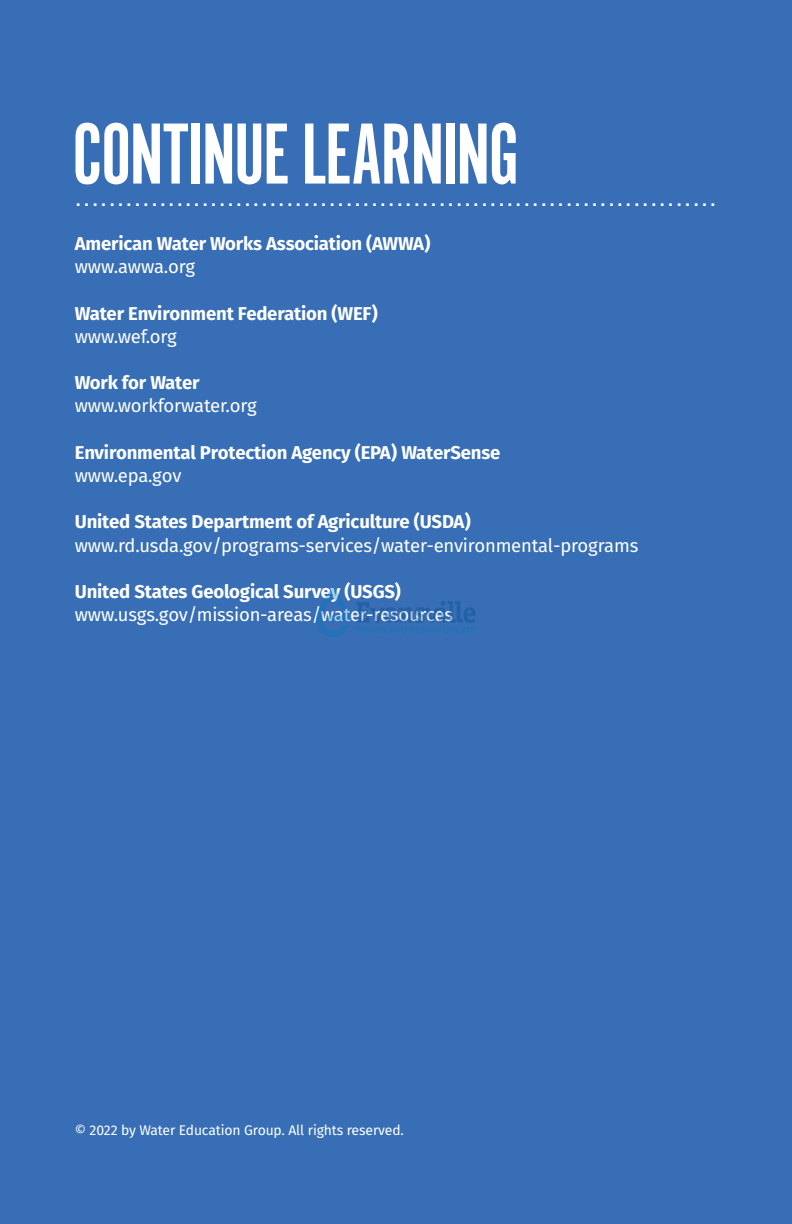
<style>
.page{position:relative;width:792px;height:1224px;background:#376eb5}
.page>*{position:absolute;margin:0;border:0;box-sizing:border-box;transform-origin:0 0}
.t1{font:90px "Alternate Got No 1 D";letter-spacing:-.02em;color:#fff}
.t2{font:700 18.6px "Fira Sans";letter-spacing:-.01em;color:#fff}
.t3{font:18.6px "Fira Sans";letter-spacing:-.01em;color:#fff}
.t4{font:700 condensed 16px "AG Book Pro";color:#fff}
.t5{font:14px "Fira Sans";letter-spacing:-.01em;color:#fff}
</style>
<div class="page">
<img style="left:317px;top:588px;width:158px;height:48px">
<h1 class="t1" style="left:72px;top:106px;width:449px">CONTINUE LEARNING</h1>
<p class="t4" style="left:76px;top:190px;width:640px">............................................................................</p>
<p class="t2" style="left:75px;top:230px;width:357px">American Water Works Association (AWWA)</p>
<p class="t3" style="left:75px;top:253px;width:122px">www.awwa.org</p>
<p class="t2" style="left:75px;top:300px;width:305px">Water Environment Federation (WEF)</p>
<p class="t3" style="left:75px;top:322px;width:104px">www.wef.org</p>
<p class="t2" style="left:75px;top:370px;width:126px">Work for Water</p>
<p class="t3" style="left:75px;top:392px;width:183px">www.workforwater.org</p>
<p class="t2" style="left:75px;top:439px;width:427px">Environmental Protection Agency (EPA) WaterSense</p>
<p class="t3" style="left:75px;top:461px;width:108px">www.epa.gov</p>
<p class="t2" style="left:75px;top:509px;width:397px">United States Department of Agriculture (USDA)</p>
<p class="t3" style="left:75px;top:531px;width:565px">www.rd.usda.gov/programs-services/water-environmental-programs</p>
<p class="t2" style="left:75px;top:578px;width:328px">United States Geological Survey (USGS)</p>
<p class="t3" style="left:75px;top:601px;width:380px">www.usgs.gov/mission-areas/water-resources</p>
<p class="t5" style="left:75px;top:1119px;width:331px">© 2022 by Water Education Group. All rights reserved.</p>
</div>
